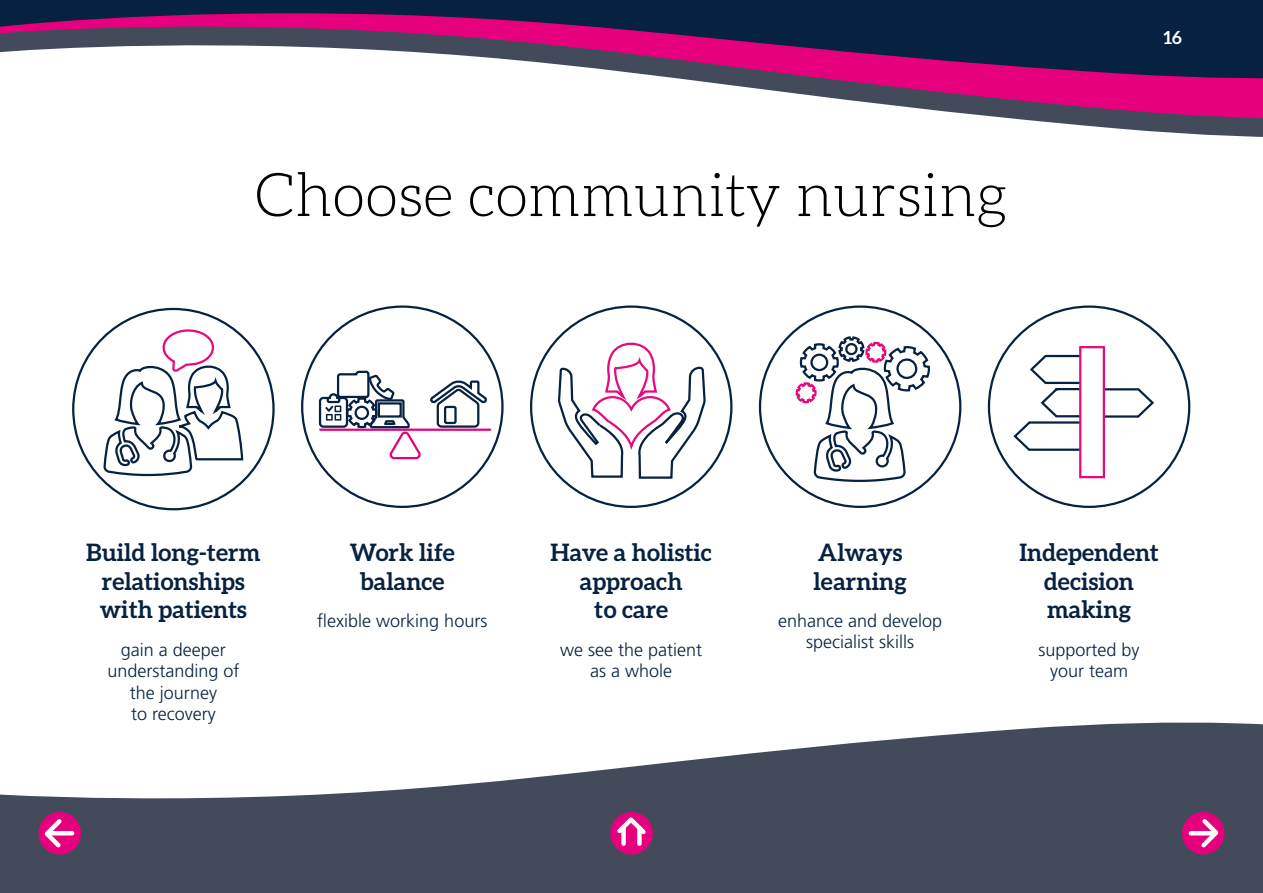
<style>
.page{position:relative;width:1263px;height:893px;background:#fff}
.page>*{position:absolute;margin:0;border:0;box-sizing:border-box;transform-origin:0 0}
.t1{font:300 60.3px "Aleo";color:#000}
.t2{font:700 24px/28.8px "Aleo";color:#072241;text-align:center}
.t3{font:300 18px/21.6px "Frutiger";color:#072241;text-align:center}
.t4{font:700 18px "Aleo";color:#fff}
</style>
<div class="page">
<svg style="left:801px;top:94px;width:462px;height:43px"></svg>
<svg style="left:0;top:722px;width:1263px;height:171px;fill:#434b5b"></svg>
<svg style="left:103px;top:326px;width:141px;height:151px"></svg>
<hr style="left:320px;top:429px;width:170px;height:2px;background:#e6007d">
<svg style="left:428px;top:380px;width:61px;height:49px"></svg>
<svg style="left:318px;top:370px;width:103px;height:90px"></svg>
<svg style="left:557px;top:337px;width:150px;height:143px"></svg>
<svg style="left:795px;top:335px;width:136px;height:148px"></svg>
<svg style="left:1012px;top:354px;width:142px;height:121px"></svg>
<div style="left:1079px;top:346px;width:26px;height:132px;background:#fff;border:2px solid #e60a7d"></div>
<svg style="left:0;top:0;width:1263px;height:94px"></svg>
<div style="left:1182px;top:812px;width:42px;height:42px;background:#e6007d;border-radius:50%"></div>
<hr style="left:1191px;top:831px;width:22px;height:4px;background:#fff">
<svg style="left:1197px;top:815px;width:25px;height:36px"></svg>
<div style="left:38px;top:812px;width:43px;height:42px;background:#e6007d;border-radius:50%"></div>
<hr style="left:50px;top:831px;width:22px;height:4px;background:#fff">
<svg style="left:41px;top:815px;width:25px;height:36px"></svg>
<div style="left:610px;top:812px;width:43px;height:42px;background:#e6007d;border-radius:50%"></div>
<div style="left:621px;top:828px;width:5px;height:16px;background:#fff"></div>
<div style="left:637px;top:828px;width:5px;height:16px;background:#fff"></div>
<svg style="left:613px;top:813px;width:37px;height:25px"></svg>
<h1 class="t1" style="left:255px;top:162px;width:754px">Choose community nursing</h1>
<p class="t4" style="left:1163px;top:27px;width:20px">16</p>
<h2 class="t2" style="left:86px;top:537px;width:176px">Build long-term relationships with patients</h2>
<p class="t3" style="left:107px;top:638px;width:134px">gain a deeper understanding of the journey<br>to recovery</p>
<h2 class="t2" style="left:350px;top:537px;width:107px">Work life balance</h2>
<p class="t3" style="left:317px;top:610px;width:172px">flexible working hours</p>
<h2 class="t2" style="left:551px;top:537px;width:163px">Have a holistic approach<br>to care</h2>
<p class="t3" style="left:560px;top:638px;width:144px">we see the patient as a whole</p>
<h2 class="t2" style="left:813px;top:537px;width:95px;text-align:left">Always learning</h2>
<p class="t3" style="left:778px;top:610px;width:166px">enhance and develop specialist skills</p>
<h2 class="t2" style="left:1019px;top:537px;width:141px">Independent decision making</h2>
<p class="t3" style="left:1038px;top:638px;width:103px">supported by your team</p>
</div>
